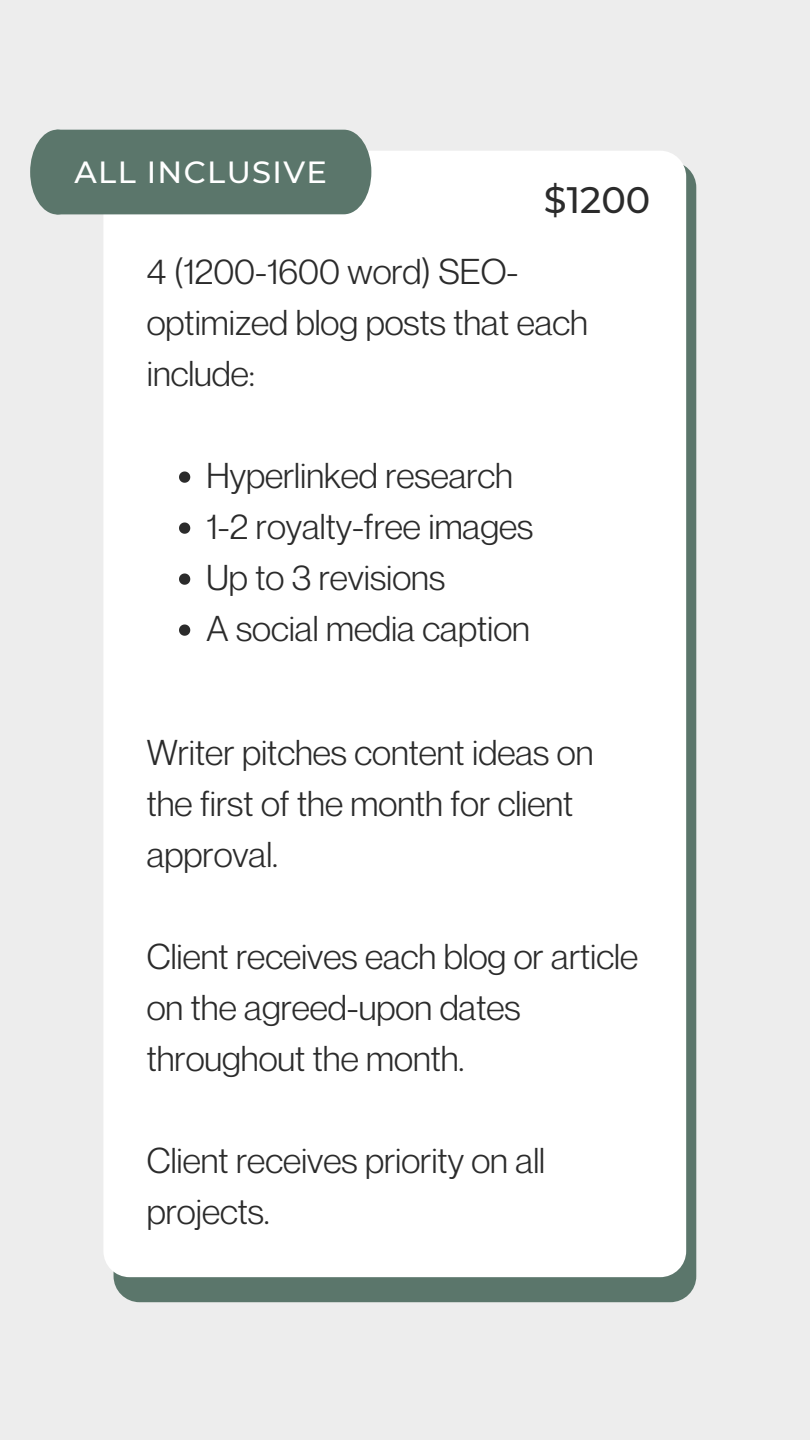
<style>
.page{position:relative;width:810px;height:1440px;background:#ededed}
.page>*{position:absolute;margin:0;border:0;box-sizing:border-box;transform-origin:0 0}
.t1{font:500 36.7px "Montserrat";color:#2b2b2b}
.t2{font:35.1px/51px "Neue Montreal";color:#2b2b2b}
.t3{font:500 30.6px "Montserrat";letter-spacing:.045em;color:#fff}
</style>
<div class="page">
<div style="left:114px;top:161px;width:582px;height:1141px;background:#5b766b;border-radius:26px"></div>
<div style="left:103px;top:151px;width:583px;height:1126px;background:#fff;border-radius:26px"></div>
<div style="left:30px;top:130px;width:341px;height:84px;background:#5b766b"></div>
<svg style="left:179px;top:472px;width:11px;height:11px"></svg>
<svg style="left:179px;top:523px;width:11px;height:11px"></svg>
<svg style="left:179px;top:574px;width:11px;height:11px"></svg>
<svg style="left:179px;top:625px;width:11px;height:11px"></svg>
<p class="t3" style="left:75px;top:153px;width:254px">ALL INCLUSIVE</p>
<p class="t1" style="left:544px;top:177px;width:108px">$1200</p>
<p class="t2" style="left:147px;top:245px;width:443px">4 (1200-1600 word) SEO&shy;optimized blog posts that each include:</p>
<p class="t2" style="left:206px;top:449px;width:308px">Hyperlinked research</p>
<p class="t2" style="left:206px;top:500px;width:328px">1-2 royalty-free images</p>
<p class="t2" style="left:206px;top:551px;width:240px">Up to 3 revisions</p>
<p class="t2" style="left:206px;top:602px;width:325px">A social media caption</p>
<p class="t2" style="left:147px;top:727px;width:448px">Writer pitches content ideas on the first of the month for client approval.</p>
<p class="t2" style="left:147px;top:931px;width:493px">Client receives each blog or article on the agreed-upon dates throughout the month.</p>
<p class="t2" style="left:147px;top:1135px;width:400px">Client receives priority on all projects.</p>
</div>
